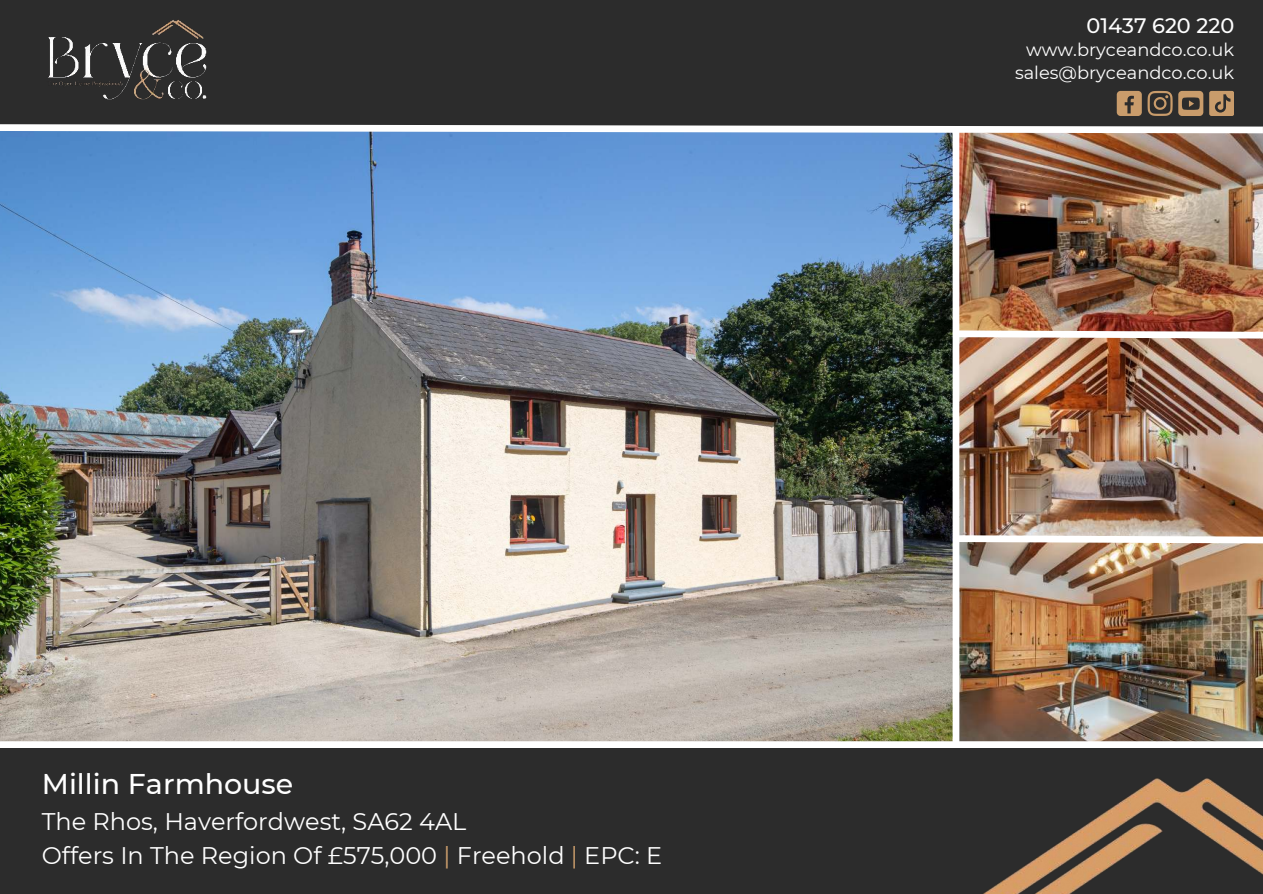
<style>
.page{position:relative;width:1263px;height:894px;background:#fff}
.page>*{position:absolute;margin:0;border:0;box-sizing:border-box;transform-origin:0 0}
.t1{font:500 28.5px "Montserrat";color:#fff}
.t2{font:24px/34.2px "Montserrat";color:#fff}
.t3{font:500 20.85px "Montserrat";color:#fff}
.t4{font:17.85px "Montserrat";color:#fff}
.s1{color:#c99c6b}
</style>
<div class="page">
<div style="left:0;top:0;width:1263px;height:893px;background:#2c2c2c"></div>
<img style="left:0;top:137px;width:953px;height:604px">
<img style="left:42px;top:19px;width:171px;height:119px">
<img style="left:984px;top:778px;width:279px;height:115px">
<img style="left:959px;top:137px;width:304px;height:604px">
<div style="left:953px;top:130px;width:6px;height:614px;background:#fff"></div>
<img style="left:949px;top:531px;width:314px;height:16px">
<div style="left:0;top:741px;width:1263px;height:6px;background:#fff"></div>
<img style="left:949px;top:327px;width:314px;height:16px">
<svg style="left:0;top:91px;width:1263px;height:46px"></svg>
<p class="t1" style="left:42px;top:764px;width:253px">Millin Farmhouse</p>
<p class="t2" style="left:42px;top:802px;width:622px">The Rhos, Haverfordwest, SA62 4AL<br>Offers In The Region Of £575,000 <span class="s1">|</span> Freehold <span class="s1">|</span> EPC: E</p>
<p class="t3" style="left:1087px;top:11px;width:149px">01437 620 220</p>
<p class="t4" style="left:1015px;top:61px;width:221px">sales@bryceandco.co.uk</p>
<p class="t4" style="left:1026px;top:37px;width:210px">www.bryceandco.co.uk</p>
</div>
